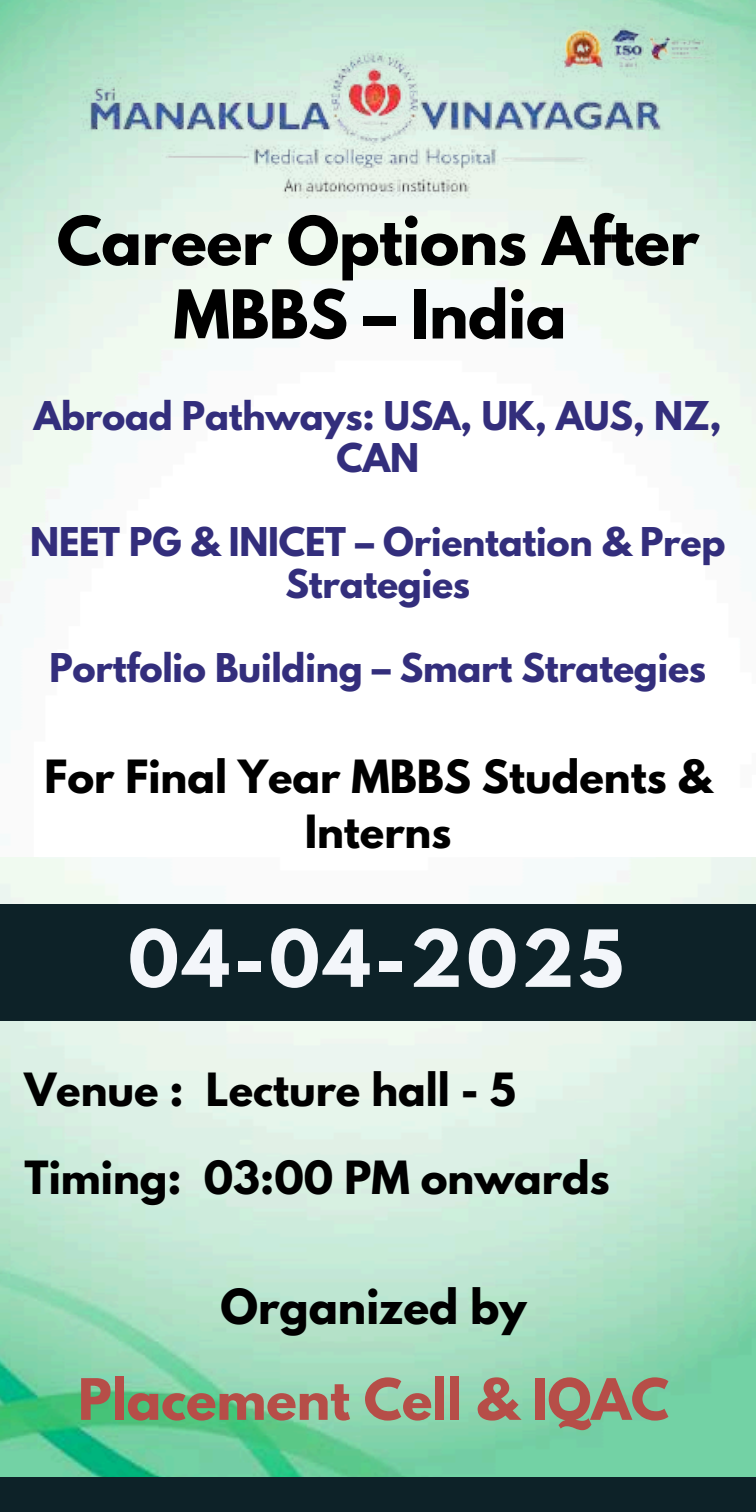
<style>
.page{position:relative;width:756px;height:1512px;background:#fff}
.page>*{position:absolute;margin:0;border:0;box-sizing:border-box;transform-origin:0 0}
.t1{font:700 69.65px "League Spartan";letter-spacing:.06em;color:#f3f6fa}
.t2{font:700 59.5px/73.5px "League Spartan";letter-spacing:-.005em;color:#000;text-align:center}
.t3{font:700 50.4px "League Spartan";color:#b64e48}
.t4{font:700 43.05px "League Spartan";color:#000}
.t5{font:700 40.6px/55.3px "League Spartan";color:#000;text-align:center}
.t6{font:700 35px/42px "League Spartan";letter-spacing:-.005em;color:#332e7c;text-align:center}
</style>
<div class="page">
<img style="left:0;top:857px;width:756px;height:620px">
<div style="left:0;top:904px;width:756px;height:117px;background:#0d2228"></div>
<div style="left:0;top:1477px;width:756px;height:35px;background:#0d2228"></div>
<img style="left:28px;top:10px;width:695px;height:194px">
<h2 class="t2" style="left:57px;top:212px;width:644px">Career Options After<br>MBBS – India</h2>
<p class="t6" style="left:34px;top:400px;width:690px">Abroad Pathways: USA, UK, AUS, NZ,<br>CAN</p>
<p class="t6" style="left:30px;top:526px;width:697px">NEET PG &amp; INICET – Orientation &amp; Prep<br>Strategies</p>
<p class="t6" style="left:50px;top:652px;width:658px">Portfolio Building – Smart Strategies</p>
<p class="t5" style="left:44px;top:754px;width:669px">For Final Year MBBS Students &amp;<br>Interns</p>
<h1 class="t1" style="left:128px;top:924px;width:496px">04-04-2025</h1>
<p class="t5" style="left:25px;top:1067px;width:493px">Venue : Lecture hall - 5</p>
<p class="t5" style="left:25px;top:1155px;width:587px">Timing: 03:00 PM onwards</p>
<p class="t4" style="left:220px;top:1285px;width:308px">Organized by</p>
<h3 class="t3" style="left:78px;top:1374px;width:592px">Placement Cell &amp; IQAC</h3>
</div>
